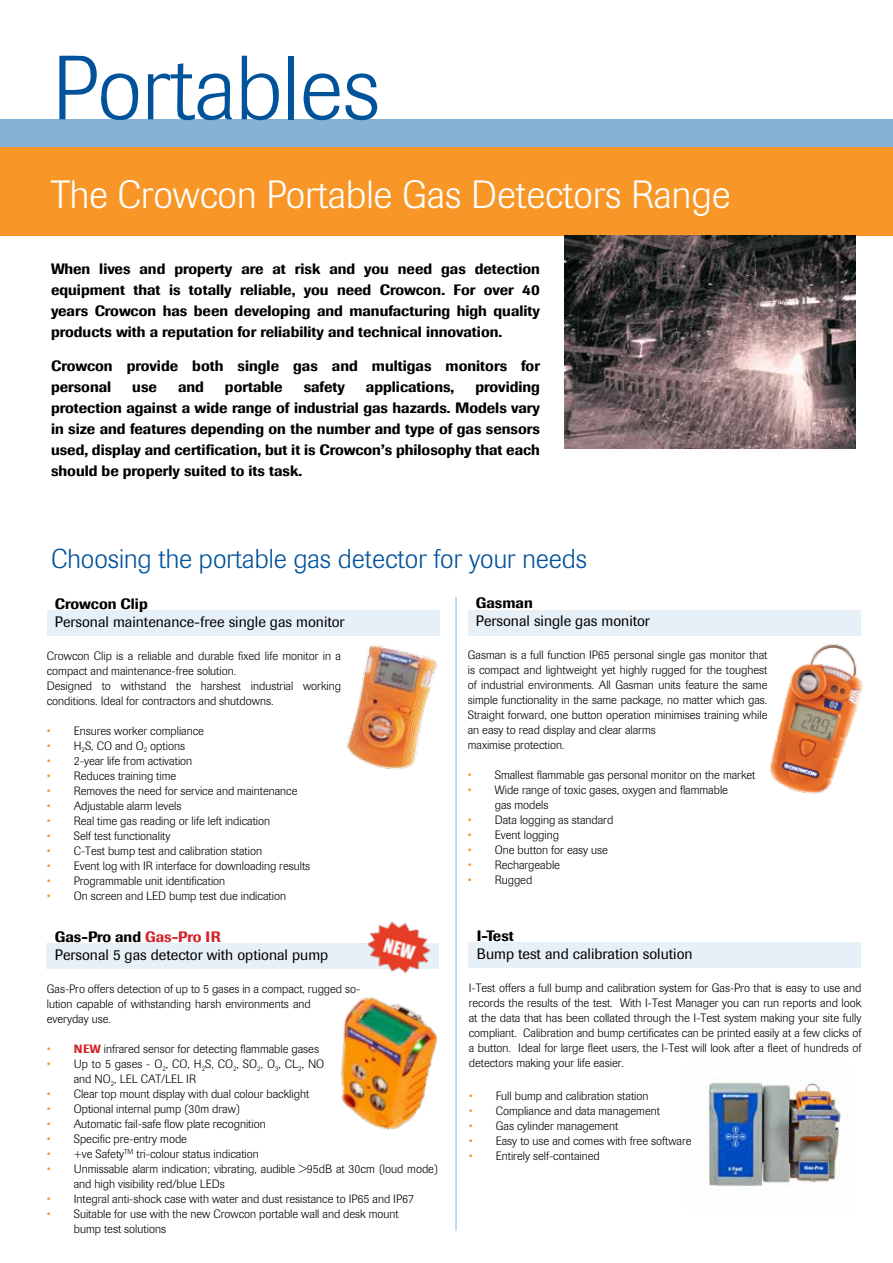
<style>
.page{position:relative;width:893px;height:1263px;background:#fff}
.page>*{position:absolute;margin:0;border:0;box-sizing:border-box;transform-origin:0 0}
.t1{font:300 90px "Imago";color:#00539b}
.t2{font:300 39px "Imago";color:#fff}
.t3{font:300 27px "Imago";color:#00539b}
.t4{font:500 15px/21px "Imago";color:#000;text-align:justify}
.t5{font:15px/18px "Imago";color:#000}
.t6{font:300 12px/15px "Imago";color:#000}
.s1{color:#f89728}
.s2{font-weight:500}
.s3{font-weight:500;color:#d2232a}
</style>
<div class="page">
<div style="left:47px;top:943px;width:392px;height:26px;background:#e7f0f7"></div>
<div style="left:468px;top:610px;width:392px;height:25px;background:#e7f0f7"></div>
<div style="left:47px;top:610px;width:392px;height:25px;background:#e7f0f7"></div>
<div style="left:0;top:147px;width:893px;height:89px;background:#f89728"></div>
<div style="left:0;top:119px;width:893px;height:28px;background:#87b2d8"></div>
<img style="left:340px;top:635px;width:100px;height:134px">
<img style="left:341px;top:976px;width:115px;height:167px">
<img style="left:770px;top:644px;width:93px;height:150px">
<hr style="left:456px;top:597px;width:1px;height:634px;background:#87b2d8">
<img style="left:564px;top:236px;width:292px;height:213px">
<img style="left:703px;top:1077px;width:138px;height:110px">
<div style="left:468px;top:943px;width:392px;height:25px;background:#e7f0f7"></div>
<img style="left:358px;top:921px;width:81px;height:66px">
<h1 class="t1" style="left:52px;top:38px;width:330px">Portables</h1>
<h2 class="t2" style="left:51px;top:172px;width:681px">The Crowcon Portable Gas Detectors Range</h2>
<p class="t4" style="left:51px;top:258px;width:491px">When lives and property are at risk and you need gas detection equipment that is totally reliable, you need Crowcon. For over 40 years Crowcon has been developing and manufacturing high quality products with a reputation for reliability and technical innovation.</p>
<p class="t4" style="left:51px;top:355px;width:490px">Crowcon provide both single gas and multigas monitors for personal</p>
<p class="t4" style="left:132px;top:376px;width:26px">use</p>
<p class="t4" style="left:178px;top:376px;width:27px">and</p>
<p class="t4" style="left:225px;top:376px;width:59px">portable</p>
<p class="t4" style="left:304px;top:376px;width:43px">safety</p>
<p class="t4" style="left:366px;top:376px;width:90px">applications,</p>
<p class="t4" style="left:51px;top:376px;width:491px;text-indent:424px">providing protection against a wide range of industrial gas hazards. Models vary in size and features depending on the number and type of gas sensors used, display and certification, but it is Crowcon’s philosophy that each should be properly suited to its task.</p>
<h3 class="t3" style="left:51px;top:543px;width:538px">Choosing the portable gas detector for your needs</h3>
<p class="t4" style="left:55px;top:593px;width:94px">Crowcon Clip</p>
<p class="t5" style="left:55px;top:613px;width:291px">Personal maintenance-free single gas monitor</p>
<p class="t6" style="left:47px;top:648px;width:296px">Crowcon Clip is a reliable and durable fixed life monitor in a compact and maintenance-free solution.<br>Designed to withstand the harshest industrial working conditions. Ideal for contractors and shutdowns.</p>
<p class="t6" style="left:47px;top:723px;width:159px"><span class="s1">•</span> Ensures worker compliance</p>
<p class="t6" style="left:47px;top:738px;width:140px"><span class="s1">•</span> H<sub>2</sub>S, CO and O<sub>2</sub> options</p>
<p class="t6" style="left:47px;top:753px;width:147px"><span class="s1">•</span> 2-year life from activation</p>
<p class="t6" style="left:47px;top:768px;width:131px"><span class="s1">•</span> Reduces training time</p>
<p class="t6" style="left:47px;top:783px;width:252px"><span class="s1">•</span> Removes the need for service and maintenance</p>
<p class="t6" style="left:47px;top:798px;width:136px"><span class="s1">•</span> Adjustable alarm levels</p>
<p class="t6" style="left:47px;top:813px;width:225px"><span class="s1">•</span> Real time gas reading or life left indication</p>
<p class="t6" style="left:47px;top:828px;width:125px"><span class="s1">•</span> Self test functionality</p>
<p class="t6" style="left:47px;top:843px;width:217px"><span class="s1">•</span> C-Test bump test and calibration station</p>
<p class="t6" style="left:47px;top:858px;width:265px"><span class="s1">•</span> Event log with IR interface for downloading results</p>
<p class="t6" style="left:47px;top:873px;width:180px"><span class="s1">•</span> Programmable unit identification</p>
<p class="t6" style="left:47px;top:888px;width:241px"><span class="s1">•</span> On screen and LED bump test due indication</p>
<p class="t5" style="left:55px;top:928px;width:275px"><span class="s2">Gas-Pro and</span> <span class="s3">Gas-Pro IR<br></span>Personal 5 gas detector with optional pump</p>
<p class="t6" style="left:47px;top:982px;width:315px">Gas-Pro offers detection of up to 5 gases in a compact, rugged so&shy;lution capable of withstanding harsh environments and<br>everyday use.</p>
<p class="t6" style="left:47px;top:1042px;width:274px"><span class="s1">•</span> <span class="s3">NEW</span> infrared sensor for detecting flammable gases</p>
<p class="t6" style="left:74px;top:1057px;width:252px;text-indent:-27px"><span class="s1">•</span> Up to 5 gases - O<sub>2</sub>, CO, H<sub>2</sub>S, CO<sub>2</sub>, SO<sub>2</sub>, O<sub>3</sub>, CL<sub>2</sub>, NO and NO<sub>2</sub>, LEL CAT/LEL IR</p>
<p class="t6" style="left:47px;top:1087px;width:264px"><span class="s1">•</span> Clear top mount display with dual colour backlight</p>
<p class="t6" style="left:47px;top:1102px;width:195px"><span class="s1">•</span> Optional internal pump (30m draw)</p>
<p class="t6" style="left:47px;top:1117px;width:220px"><span class="s1">•</span> Automatic fail-safe flow plate recognition</p>
<p class="t6" style="left:47px;top:1132px;width:142px"><span class="s1">•</span> Specific pre-entry mode</p>
<p class="t6" style="left:47px;top:1147px;width:214px"><span class="s1">•</span> +ve Safety<sup>TM</sup> tri-colour status indication</p>
<p class="t6" style="left:74px;top:1162px;width:366px;text-indent:-27px"><span class="s1">•</span> Unmissable alarm indication; vibrating, audible &gt;95dB at 30cm (loud mode) and high visibility red/blue LEDs</p>
<p class="t6" style="left:47px;top:1192px;width:369px"><span class="s1">•</span> Integral anti-shock case with water and dust resistance to IP65 and IP67</p>
<p class="t6" style="left:74px;top:1207px;width:326px;text-indent:-27px"><span class="s1">•</span> Suitable for use with the new Crowcon portable wall and desk mount bump test solutions</p>
<p class="t4" style="left:476px;top:592px;width:58px">Gasman</p>
<p class="t5" style="left:476px;top:612px;width:176px">Personal single gas monitor</p>
<p class="t6" style="left:468px;top:648px;width:301px">Gasman is a full function IP65 personal single gas monitor that is compact and lightweight yet highly rugged for the toughest of industrial environments. All Gasman units feature the same simple functionality in the same package, no matter which gas.<br>Straight forward, one button operation minimises training while an easy to read display and clear alarms<br>maximise protection.</p>
<p class="t6" style="left:468px;top:768px;width:289px"><span class="s1">•</span> Smallest flammable gas personal monitor on the market</p>
<p class="t6" style="left:495px;top:783px;width:235px;text-indent:-27px"><span class="s1">•</span> Wide range of toxic gases, oxygen and flammable gas models</p>
<p class="t6" style="left:468px;top:813px;width:147px"><span class="s1">•</span> Data logging as standard</p>
<p class="t6" style="left:468px;top:828px;width:93px"><span class="s1">•</span> Event logging</p>
<p class="t6" style="left:468px;top:843px;width:142px"><span class="s1">•</span> One button for easy use</p>
<p class="t6" style="left:468px;top:858px;width:94px"><span class="s1">•</span> Rechargeable</p>
<p class="t6" style="left:468px;top:873px;width:66px"><span class="s1">•</span> Rugged</p>
<p class="t4" style="left:477px;top:925px;width:38px">I-Test</p>
<p class="t5" style="left:477px;top:945px;width:217px">Bump test and calibration solution</p>
<p class="t6" style="left:469px;top:981px;width:394px;text-align:justify">I-Test offers a full bump and calibration system for Gas-Pro that is easy to use and records the results of the test. With I-Test Manager you can run reports and look at the data that has been collated through the I-Test system making your site fully compliant. Calibration and bump certificates can be printed easily at a few clicks of a button. Ideal for large fleet users, the I-Test will look after a fleet of hundreds of detectors making your life easier.</p>
<p class="t6" style="left:469px;top:1089px;width:181px"><span class="s1">•</span> Full bump and calibration station</p>
<p class="t6" style="left:469px;top:1104px;width:193px"><span class="s1">•</span> Compliance and data management</p>
<p class="t6" style="left:469px;top:1119px;width:151px"><span class="s1">•</span> Gas cylinder management</p>
<p class="t6" style="left:469px;top:1134px;width:224px"><span class="s1">•</span> Easy to use and comes with free software</p>
<p class="t6" style="left:469px;top:1149px;width:132px"><span class="s1">•</span> Entirely self-contained</p>
</div>
